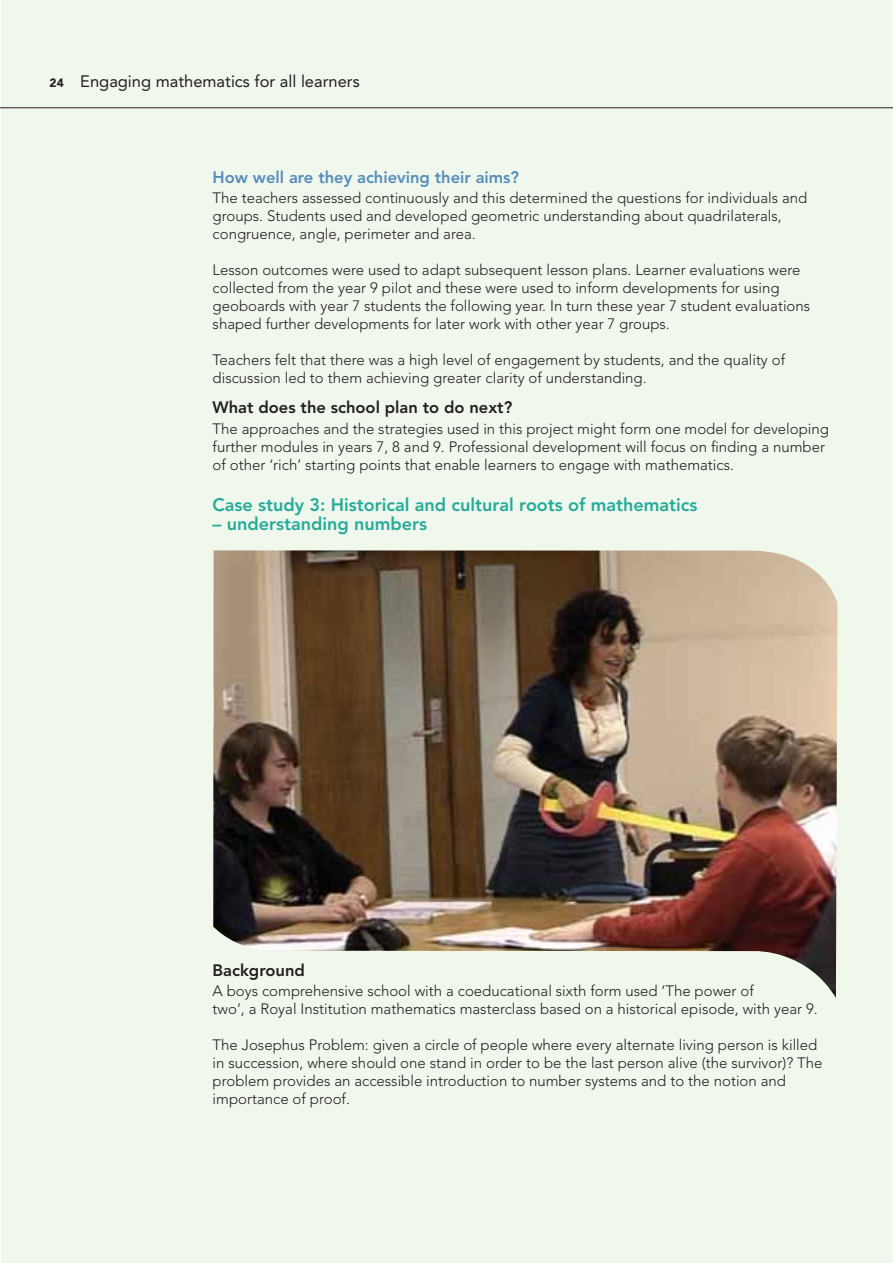
<style>
.page{position:relative;width:893px;height:1263px;background:#fff}
.page>*{position:absolute;margin:0;border:0;box-sizing:border-box;transform-origin:0 0}
.t1{font:800 18px "Avenir LT Std";color:#25ab9a}
.t2{font:800 16.5px "Avenir LT Std";color:#231f20}
.t3{font:16.5px "Avenir LT Std";color:#231f20}
.t4{font:800 16.5px "Avenir LT Std";color:#568dbc}
.t5{font:300 15px/18px "Avenir LT Std";color:#231f20}
.s1{font-weight:900;font-size:12px}
</style>
<div class="page">
<div style="left:1px;top:0;width:892px;height:1262px;background:#f0f7ec"></div>
<svg style="left:1px;top:107px;width:892px;height:2px;background:#898a85"></svg>
<svg style="left:213px;top:550px;width:625px;height:142px;background:#8b7761"></svg>
<img style="left:213px;top:692px;width:624px;height:306px">
<p class="t3" style="left:50px;top:74px;width:312px"><span class="s1">24</span> Engaging mathematics for all learners</p>
<p class="t4" style="left:213px;top:170px;width:308px">How well are they achieving their aims?</p>
<p class="t5" style="left:213px;top:190px;width:596px">The teachers assessed continuously and this determined the questions for individuals and groups. Students used and developed geometric understanding about quadrilaterals, congruence, angle, perimeter and area.</p>
<p class="t5" style="left:213px;top:262px;width:599px">Lesson outcomes were used to adapt subsequent lesson plans. Learner evaluations were collected from the year 9 pilot and these were used to inform developments for using geoboards with year 7 students the following year. In turn these year 7 student evaluations shaped further developments for later work with other year 7 groups.</p>
<p class="t5" style="left:213px;top:352px;width:574px">Teachers felt that there was a high level of engagement by students, and the quality of discussion led to them achieving greater clarity of understanding.</p>
<p class="t2" style="left:213px;top:401px;width:301px">What does the school plan to do next?</p>
<p class="t5" style="left:213px;top:421px;width:618px">The approaches and the strategies used in this project might form one model for developing further modules in years 7, 8 and 9. Professional development will focus on finding a number of other ‘rich’ starting points that enable learners to engage with mathematics.</p>
<p class="t1" style="left:213px;top:497px;width:486px">Case study 3: Historical and cultural roots of mathematics</p>
<p class="t1" style="left:213px;top:516px;width:216px">– understanding numbers</p>
<p class="t2" style="left:213px;top:963px;width:94px">Background</p>
<p class="t5" style="left:213px;top:983px;width:607px">A boys comprehensive school with a coeducational sixth form used ‘The power of<br>two’, a Royal Institution mathematics masterclass based on a historical episode, with year 9.</p>
<p class="t5" style="left:213px;top:1037px;width:611px">The Josephus Problem: given a circle of people where every alternate living person is killed in succession, where should one stand in order to be the last person alive (the survivor)? The problem provides an accessible introduction to number systems and to the notion and importance of proof.</p>
</div>
